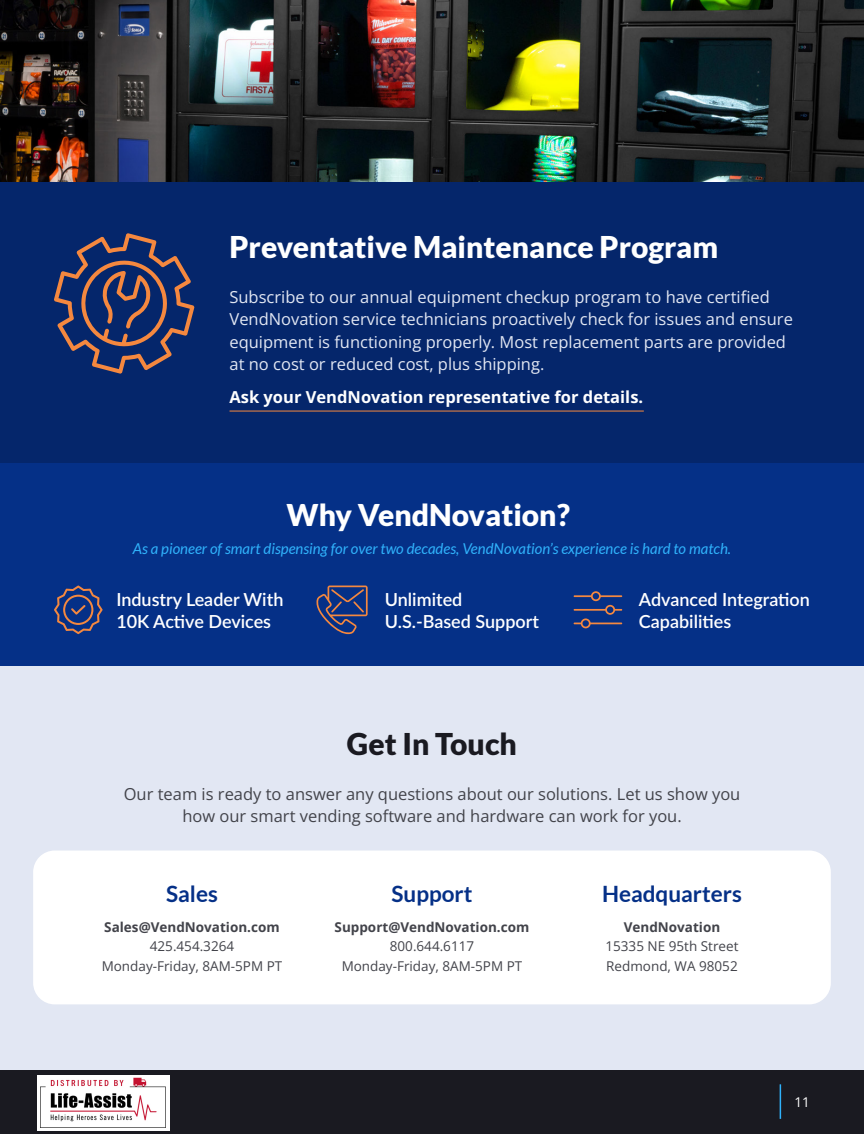
<style>
.page{position:relative;width:864px;height:1134px;background:#fff}
.page>*{position:absolute;margin:0;border:0;box-sizing:border-box;transform-origin:0 0}
.t1{font:900 30px "Lato";color:#fff}
.t2{font:900 30px "Lato";color:#1a1a21}
.t3{font:700 22.5px "Lato";color:#053087}
.t4{font:600 18px/21.6px "Lato";color:#fff}
.t5{font:16.5px/22.5px "Open Sans";color:#e2e7f3}
.t6{font:16.5px/22.5px "Open Sans";color:#42434a;text-align:center}
.t7{font:700 16.5px "Open Sans";color:#fff}
.t8{font:italic 15px "Lato";color:#30b2fb}
.t9{font:13.5px "Open Sans";color:#42434a}
.t10{font:700 13.5px "Open Sans";color:#42434a}
.t11{font:13.5px "Open Sans";color:#fff}
</style>
<div class="page">
<div style="left:0;top:1069px;width:864px;height:65px;background:#1a1a21"></div>
<hr style="left:780px;top:1084px;width:1px;height:35px;background:#30b2fb">
<div style="left:0;top:181px;width:864px;height:288px;background:#05266b"></div>
<div style="left:0;top:661px;width:864px;height:408px;background:#e2e7f3"></div>
<div style="left:33px;top:851px;width:798px;height:153px;background:#fff;border-radius:22px"></div>
<hr style="left:230px;top:411px;width:414px;height:1px;background:#f5883f">
<img style="left:0;top:0;width:864px;height:181px">
<div style="left:0;top:464px;width:864px;height:202px;background:#053087"></div>
<svg style="left:316px;top:586px;width:52px;height:48px"></svg>
<svg style="left:574px;top:591px;width:48px;height:37px"></svg>
<svg style="left:54px;top:585px;width:49px;height:49px"></svg>
<svg style="left:54px;top:233px;width:141px;height:141px"></svg>
<img style="left:38px;top:1075px;width:131px;height:56px">
<p class="t1" style="left:230px;top:229px;width:490px">Preventative Maintenance Program</p>
<p class="t5" style="left:230px;top:285px;width:565px">Subscribe to our annual equipment checkup program to have certified VendNovation service technicians proactively check for issues and ensure equipment is functioning properly. Most replacement parts are provided at no cost or reduced cost, plus shipping.</p>
<p class="t7" style="left:230px;top:386px;width:415px">Ask your VendNovation representative for details.</p>
<p class="t1" style="left:287px;top:497px;width:285px">Why VendNovation?</p>
<p class="t8" style="left:133px;top:540px;width:600px">As a pioneer of smart dispensing for over two decades, VendNovation’s experience is hard to match.</p>
<p class="t4" style="left:116px;top:588px;width:169px">Industry Leader With<br>10K Active Devices</p>
<p class="t4" style="left:385px;top:588px;width:156px">Unlimited<br>U.S.-Based Support</p>
<p class="t4" style="left:639px;top:588px;width:173px">Advanced Integration<br>Capabilities</p>
<p class="t2" style="left:347px;top:727px;width:172px">Get In Touch</p>
<p class="t6" style="left:124px;top:782px;width:618px">Our team is ready to answer any questions about our solutions. Let us show you how our smart vending software and hardware can work for you.</p>
<p class="t3" style="left:166px;top:881px;width:53px">Sales</p>
<p class="t10" style="left:104px;top:918px;width:177px">Sales@VendNovation.com</p>
<p class="t9" style="left:150px;top:937px;width:86px">425.454.3264</p>
<p class="t9" style="left:102px;top:957px;width:182px">Monday-Friday, 8AM-5PM PT</p>
<p class="t3" style="left:391px;top:881px;width:82px">Support</p>
<p class="t10" style="left:335px;top:918px;width:196px">Support@VendNovation.com</p>
<p class="t9" style="left:390px;top:937px;width:86px">800.644.6117</p>
<p class="t9" style="left:342px;top:957px;width:182px">Monday-Friday, 8AM-5PM PT</p>
<p class="t3" style="left:602px;top:881px;width:141px">Headquarters</p>
<p class="t10" style="left:624px;top:918px;width:98px">VendNovation</p>
<p class="t9" style="left:605px;top:937px;width:135px">15335 NE 95th Street</p>
<p class="t9" style="left:606px;top:957px;width:133px">Redmond, WA 98052</p>
<p class="t11" style="left:795px;top:1092px;width:17px">11</p>
</div>
